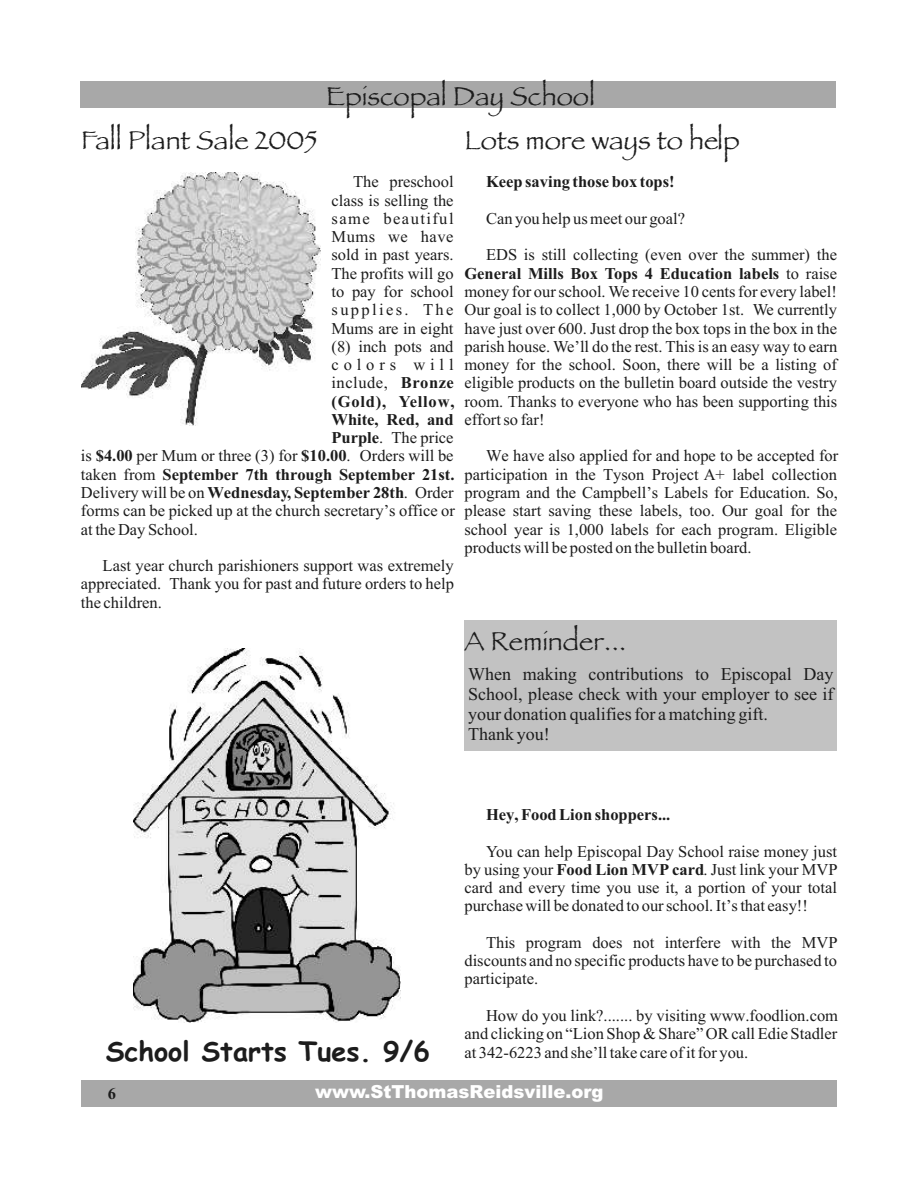
<style>
.page{position:relative;width:918px;height:1188px;background:#fff}
.page>*{position:absolute;margin:0;border:0;box-sizing:border-box;transform-origin:0 0}
.t1{font:27px "Papyrus LET";color:#1c1c1c}
.t2{font:700 27px "Comic Sans MS";color:#1c1c1c}
.t3{font:18px/20px "Times New Roman";color:#1c1c1c}
.t4{font:900 18px "Arial";color:#fff}
.t5{font:16.5px/18.3px "Times New Roman";color:#1c1c1c;text-align:justify}
.t6{font:700 16.5px "Times New Roman";color:#1c1c1c}
.t7{font:16.5px "Times New Roman";letter-spacing:.03em;color:#1c1c1c}
.t8{font:700 16.5px "Times New Roman";letter-spacing:.05em;color:#1c1c1c}
.t9{font:16.5px "Times New Roman";letter-spacing:.085em;color:#1c1c1c}
.t10{font:16.5px "Times New Roman";letter-spacing:.145em;color:#1c1c1c}
.t11{font:16.5px "Times New Roman";letter-spacing:.295em;color:#1c1c1c}
.s1{font-weight:700}
.s2{font-weight:400}
</style>
<div class="page">
<div style="left:81px;top:1080px;width:756px;height:27px;background:#a8a8a8"></div>
<div style="left:80px;top:81px;width:756px;height:27px;background:#a8a8a8"></div>
<div style="left:464px;top:621px;width:373px;height:130px;background:#c2c2c2"></div>
<img style="left:81px;top:173px;width:240px;height:253px">
<img style="left:134px;top:649px;width:267px;height:373px">
<h1 class="t1" style="left:326px;top:80px;width:271px">Episcopal Day School</h1>
<h1 class="t1" style="left:81px;top:123px;width:238px">Fall Plant Sale 2005</h1>
<h1 class="t1" style="left:464px;top:123px;width:277px">Lots more ways to help</h1>
<p class="t5" style="left:353px;top:174px;width:102px">The preschool</p>
<p class="t5" style="left:332px;top:193px;width:124px">class is selling the</p>
<p class="t9" style="left:332px;top:212px;width:124px">same beautiful</p>
<p class="t7" style="left:332px;top:231px;width:124px">Mums we have</p>
<p class="t5" style="left:332px;top:247px;width:124px">sold in past years.</p>
<p class="t5" style="left:332px;top:266px;width:124px">The profits will go</p>
<p class="t5" style="left:332px;top:284px;width:124px">to pay for school</p>
<p class="t10" style="left:332px;top:304px;width:124px">supplies. The</p>
<p class="t5" style="left:332px;top:320px;width:124px">Mums are in eight</p>
<p class="t5" style="left:332px;top:339px;width:124px">(8) inch pots and</p>
<p class="t11" style="left:332px;top:359px;width:124px">colors will</p>
<p class="t7" style="left:332px;top:377px;width:124px">include, <span class="s1">Bronze</span></p>
<p class="t8" style="left:332px;top:395px;width:124px">(Gold), Yellow,</p>
<p class="t6" style="left:332px;top:414px;width:124px">White, Red, and</p>
<p class="t5" style="left:332px;top:430px;width:124px"><span class="s1">Purple</span>. The price</p>
<p class="t5" style="left:81px;top:448px;width:374px">is <span class="s1">$4.00</span> per Mum or three (3) for <span class="s1">$10.00</span>. Orders will be</p>
<p class="t6" style="left:81px;top:469px;width:375px"><span class="s2">taken from</span> September 7th through September 21st.</p>
<p class="t6" style="left:81px;top:487px;width:374px"><span class="s2">Delivery will be on</span> Wednesday, September 28th<span class="s2">. Order</span></p>
<p class="t5" style="left:81px;top:503px;width:376px">forms can be picked up at the church secretary’s office or</p>
<p class="t5" style="left:81px;top:521px;width:119px">at the Day School.</p>
<p class="t5" style="left:81px;top:558px;width:375px;text-indent:22px">Last year church parishioners support was extremely appreciated. Thank you for past and future orders to help the children.</p>
<p class="t6" style="left:486px;top:176px;width:190px">Keep saving those box tops!</p>
<p class="t5" style="left:486px;top:211px;width:201px">Can you help us meet our goal?</p>
<p class="t5" style="left:464px;top:247px;width:374px;text-indent:22px">EDS is still collecting (even over the summer) the <span class="s1">General Mills Box Tops 4 Education labels</span> to raise money for our school. We receive 10 cents for every label!<br>Our goal is to collect 1,000 by October 1st. We currently have just over 600. Just drop the box tops in the box in the parish house. We’ll do the rest. This is an easy way to earn money for the school. Soon, there will be a listing of eligible products on the bulletin board outside the vestry room. Thanks to everyone who has been supporting this effort so far!</p>
<p class="t5" style="left:464px;top:448px;width:375px;text-indent:22px">We have also applied for and hope to be accepted for participation in the Tyson Project A+ label collection program and the Campbell’s Labels for Education. So, please start saving these labels, too. Our goal for the school year is 1,000 labels for each program. Eligible products will be posted on the bulletin board.</p>
<h1 class="t1" style="left:464px;top:625px;width:164px">A Reminder...</h1>
<p class="t3" style="left:468px;top:666px;width:367px">When making contributions to Episcopal Day School, please check with your employer to see if your donation qualifies for a matching gift.<br>Thank you!</p>
<h1 class="t2" style="left:106px;top:1040px;width:326px">School Starts Tues. 9/6</h1>
<p class="t6" style="left:486px;top:809px;width:186px">Hey, Food Lion shoppers...</p>
<p class="t5" style="left:464px;top:843px;width:375px;text-indent:22px">You can help Episcopal Day School raise money just by using your <span class="s1">Food Lion MVP card</span>. Just link your MVP card and every time you use it, a portion of your total purchase will be donated to our school. It’s that easy!!</p>
<p class="t5" style="left:464px;top:935px;width:375px;text-indent:22px">This program does not interfere with the MVP discounts and no specific products have to be purchased to participate.</p>
<p class="t5" style="left:464px;top:1008px;width:375px;text-indent:22px">How do you link?....... by visiting www.foodlion.com and clicking on “Lion Shop &amp; Share” OR call Edie Stadler at 342-6223 and she’ll take care of it for you.</p>
<p class="t6" style="left:108px;top:1088px;width:10px">6</p>
<p class="t4" style="left:315px;top:1085px;width:290px">www.StThomasReidsville.org</p>
</div>
